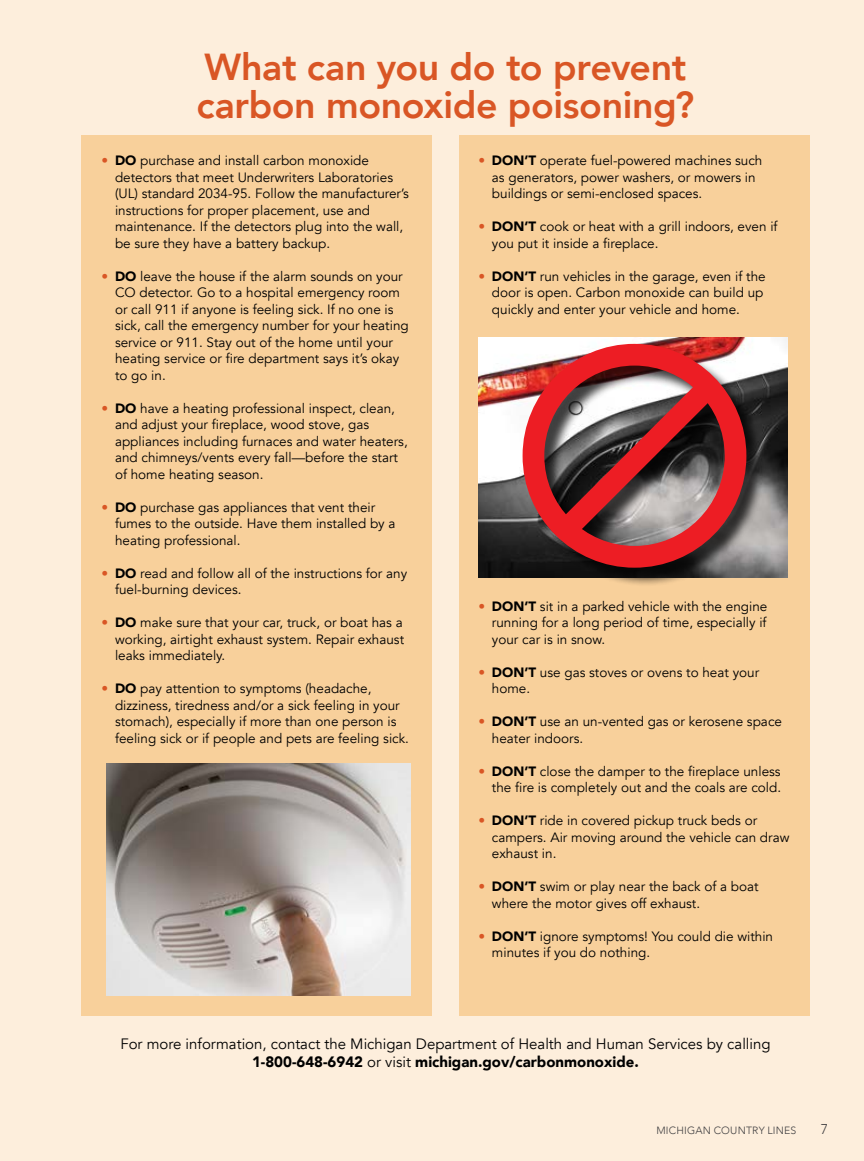
<style>
.page{position:relative;width:864px;height:1161px;background:#fdeedc}
.page>*{position:absolute;margin:0;border:0;box-sizing:border-box;transform-origin:0 0}
.t1{font:800 37.5px/37.5px "Avenir";letter-spacing:-.01em;color:#d95625}
.t2{font:15px/18px "Avenir";color:#000;text-align:center}
.t3{font:300 14.25px "Avenir";color:#414042}
.t4{font:13.5px/16.5px "Avenir";color:#000}
.t5{font:300 10.5px "Avenir";letter-spacing:.02em;color:#414042}
.s1{color:#d95625}
.s2{font-weight:900}
</style>
<div class="page">
<div style="left:81px;top:136px;width:351px;height:880px;background:#f8d09b"></div>
<div style="left:459px;top:136px;width:351px;height:880px;background:#f8d09b"></div>
<img style="left:106px;top:763px;width:304px;height:233px">
<img style="left:478px;top:337px;width:309px;height:240px">
<div style="left:525px;top:346px;width:241px;height:241px;background:#000;opacity:.75"></div>
<div style="left:523px;top:344px;width:223px;height:224px;border:22px solid #ed1d24;border-radius:50%"></div>
<svg style="left:533px;top:359px;width:203px;height:204px;background:#9c4d4f"></svg>
<h1 class="t1" style="left:197px;top:48px;width:499px">What can you do to prevent carbon monoxide poisoning?</h1>
<p class="t4" style="left:492px;top:153px;width:272px;text-indent:-14px"><span class="s1">•</span> <span class="s2">DON’T</span> operate fuel-powered machines such as generators, power washers, or mowers in buildings or semi-enclosed spaces.</p>
<p class="t4" style="left:492px;top:219px;width:287px;text-indent:-14px"><span class="s1">•</span> <span class="s2">DON’T</span> cook or heat with a grill indoors, even if you put it inside a fireplace.</p>
<p class="t4" style="left:492px;top:268px;width:275px;text-indent:-14px"><span class="s1">•</span> <span class="s2">DON’T</span> run vehicles in the garage, even if the door is open. Carbon monoxide can build up quickly and enter your vehicle and home.</p>
<p class="t4" style="left:115px;top:153px;width:295px;text-indent:-14px"><span class="s1">•</span> <span class="s2">DO</span> purchase and install carbon monoxide detectors that meet Underwriters Laboratories (UL) standard 2034-95. Follow the manufacturer’s instructions for proper placement, use and maintenance. If the detectors plug into the wall, be sure they have a battery backup.</p>
<p class="t4" style="left:115px;top:268px;width:295px;text-indent:-14px"><span class="s1">•</span> <span class="s2">DO</span> leave the house if the alarm sounds on your CO detector. Go to a hospital emergency room or call 911 if anyone is feeling sick. If no one is sick, call the emergency number for your heating service or 911. Stay out of the home until your heating service or fire department says it’s okay to go in.</p>
<p class="t4" style="left:115px;top:400px;width:294px;text-indent:-14px"><span class="s1">•</span> <span class="s2">DO</span> have a heating professional inspect, clean, and adjust your fireplace, wood stove, gas appliances including furnaces and water heaters, and chimneys/vents every fall—before the start of home heating season.</p>
<p class="t4" style="left:115px;top:499px;width:282px;text-indent:-14px"><span class="s1">•</span> <span class="s2">DO</span> purchase gas appliances that vent their fumes to the outside. Have them installed by a heating professional.</p>
<p class="t4" style="left:115px;top:565px;width:294px;text-indent:-14px"><span class="s1">•</span> <span class="s2">DO</span> read and follow all of the instructions for any fuel-burning devices.</p>
<p class="t4" style="left:115px;top:615px;width:291px;text-align:justify;text-indent:-14px"><span class="s1">•</span> <span class="s2">DO</span> make sure that your car, truck, or boat has a working, airtight exhaust system. Repair exhaust leaks immediately.</p>
<p class="t4" style="left:115px;top:681px;width:296px;text-indent:-14px"><span class="s1">•</span> <span class="s2">DO</span> pay attention to symptoms (headache, dizziness, tiredness and/or a sick feeling in your stomach), especially if more than one person is feeling sick or if people and pets are feeling sick.</p>
<p class="t4" style="left:492px;top:598px;width:277px;text-align:justify;text-indent:-14px"><span class="s1">•</span> <span class="s2">DON’T</span> sit in a parked vehicle with the engine running for a long period of time, especially if your car is in snow.</p>
<p class="t4" style="left:492px;top:664px;width:269px;text-indent:-14px"><span class="s1">•</span> <span class="s2">DON’T</span> use gas stoves or ovens to heat your home.</p>
<p class="t4" style="left:492px;top:714px;width:292px;text-indent:-14px"><span class="s1">•</span> <span class="s2">DON’T</span> use an un-vented gas or kerosene space heater indoors.</p>
<p class="t4" style="left:478px;top:763px;width:304px;text-align:right"><span class="s1">•</span> <span class="s2">DON’T</span> close the damper to the fireplace unless the fire is completely out and the coals are cold.</p>
<p class="t4" style="left:492px;top:813px;width:299px;text-indent:-14px"><span class="s1">•</span> <span class="s2">DON’T</span> ride in covered pickup truck beds or campers. Air moving around the vehicle can draw exhaust in.</p>
<p class="t4" style="left:492px;top:879px;width:268px;text-indent:-14px"><span class="s1">•</span> <span class="s2">DON’T</span> swim or play near the back of a boat where the motor gives off exhaust.</p>
<p class="t4" style="left:492px;top:928px;width:283px;text-indent:-14px"><span class="s1">•</span> <span class="s2">DON’T</span> ignore symptoms! You could die within minutes if you do nothing.</p>
<p class="t2" style="left:120px;top:1035px;width:652px">For more information, contact the Michigan Department of Health and Human Services by calling<br><span class="s2">1-800-648-6942</span> or visit <span class="s2">michigan.gov/carbonmonoxide.</span></p>
<p class="t5" style="left:656px;top:1124px;width:142px">MICHIGAN COUNTRY LINES</p>
<p class="t3" style="left:821px;top:1121px;width:9px">7</p>
</div>
